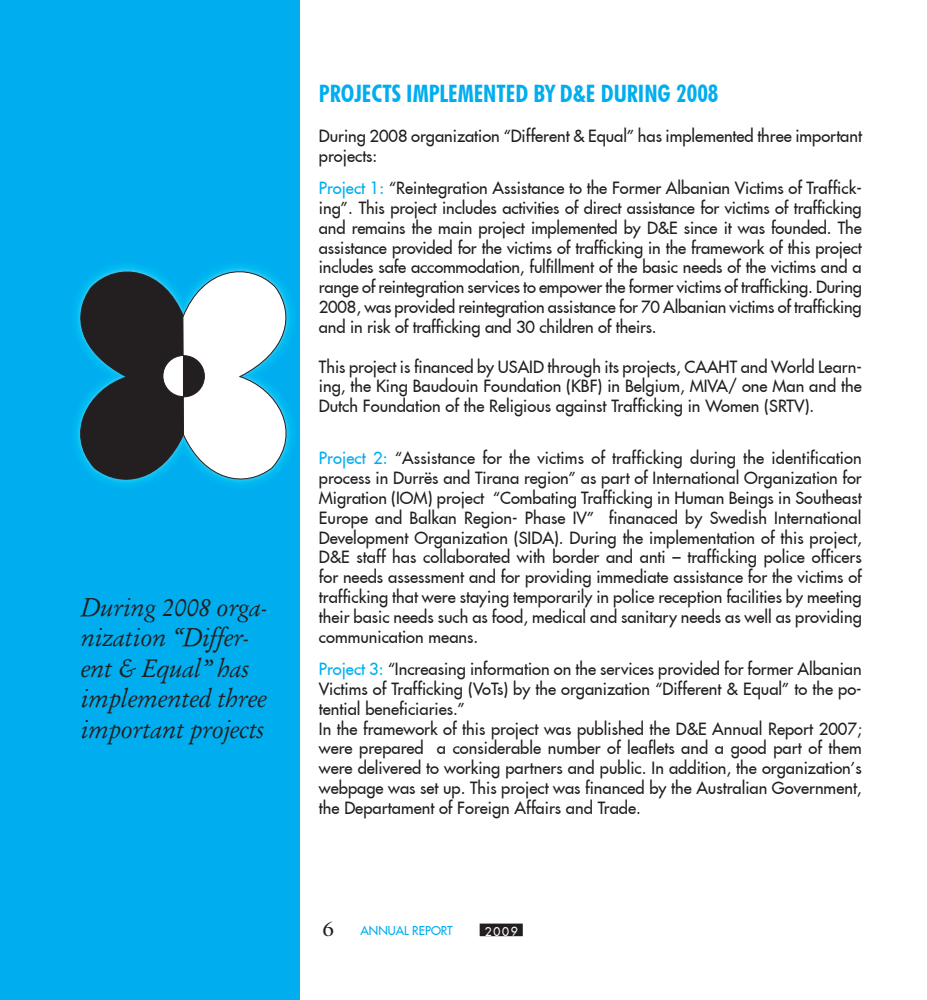
<style>
.page{position:relative;width:927px;height:1000px;background:#fff}
.page>*{position:absolute;margin:0;border:0;box-sizing:border-box;transform-origin:0 0}
.t1{font:italic 25.5px/30.6px "Garamond";color:#231f20}
.t2{font:700 condensed 24px "Futura BT";color:#00aeef}
.t3{font:21px "Galliard";color:#231f20}
.t4{font:16.5px/19.8px "Fujiyama 2 Plain";color:#231f20;text-align:justify}
.t5{font:12px "Fujiyama 2 Plain";color:#00aeef}
.t6{font:12px "Fujiyama 2 Plain";color:#fff}
.s1{color:#00aeef}
</style>
<div class="page">
<svg style="left:480px;top:923px;width:43px;height:12px"></svg>
<div style="left:0;top:0;width:299px;height:999px;background:#00aeef"></div>
<img style="left:76px;top:266px;width:215px;height:218px">
<svg style="left:79px;top:271px;width:208px;height:209px"></svg>
<h1 class="t1" style="left:81px;top:591px;width:188px">During 2008 orga&shy;nization “Differ&shy;ent &amp; Equal” has implemented three important projects</h1>
<h2 class="t2" style="left:319px;top:79px;width:401px">PROJECTS IMPLEMENTED BY D&amp;E DURING 2008</h2>
<p class="t4" style="left:319px;top:126px;width:545px">During 2008 organization “Different &amp; Equal” has implemented three important projects:</p>
<p class="t4" style="left:319px;top:178px;width:545px"><span class="s1">Project 1:</span> “Reintegration Assistance to the Former Albanian Victims of Traffick&shy;ing”. This project includes activities of direct assistance for victims of trafficking and remains the main project implemented by D&amp;E since it was founded. The assistance provided for the victims of trafficking in the framework of this project includes safe accommodation, fulfillment of the basic needs of the victims and a range of reintegration services to empower the former victims of trafficking. During 2008, was provided reintegration assistance for 70 Albanian victims of trafficking and in risk of trafficking and 30 children of theirs.</p>
<p class="t4" style="left:319px;top:356px;width:544px">This project is financed by USAID through its projects, CAAHT and World Learn&shy;ing, the King Baudouin Foundation (KBF) in Belgium, MIVA/ one Man and the Dutch Foundation of the Religious against Trafficking in Women (SRTV).</p>
<p class="t4" style="left:319px;top:448px;width:544px"><span class="s1">Project 2:</span> “Assistance for the victims of trafficking during the identification process in Durrës and Tirana region” as part of International Organization for Migration (IOM) project “Combating Trafficking in Human Beings in Southeast Europe and Balkan Region- Phase IV” finanaced by Swedish International Development Organization (SIDA). During the implementation of this project, D&amp;E staff has collaborated with border and anti – trafficking police officers for needs assessment and for providing immediate assistance for the victims of trafficking that were staying temporarily in police reception facilities by meeting their basic needs such as food, medical and sanitary needs as well as providing communication means.</p>
<p class="t4" style="left:319px;top:659px;width:544px;text-align:left"><span class="s1">Project 3:</span> “Increasing information on the services provided for former Albanian Victims of Trafficking (VoTs) by the organization “Different &amp; Equal” to the po&shy;tential beneficiaries.”<br>In the framework of this project was published the D&amp;E Annual Report 2007; were prepared a considerable number of leaflets and a good part of them were delivered to working partners and public. In addition, the organization’s webpage was set up. This project was financed by the Australian Government, the Departament of Foreign Affairs and Trade.</p>
<p class="t3" style="left:322px;top:915px;width:13px">6</p>
<p class="t5" style="left:360px;top:922px;width:94px">ANNUAL REPORT</p>
<p class="t6" style="left:485px;top:924px;width:34px">2009</p>
</div>
